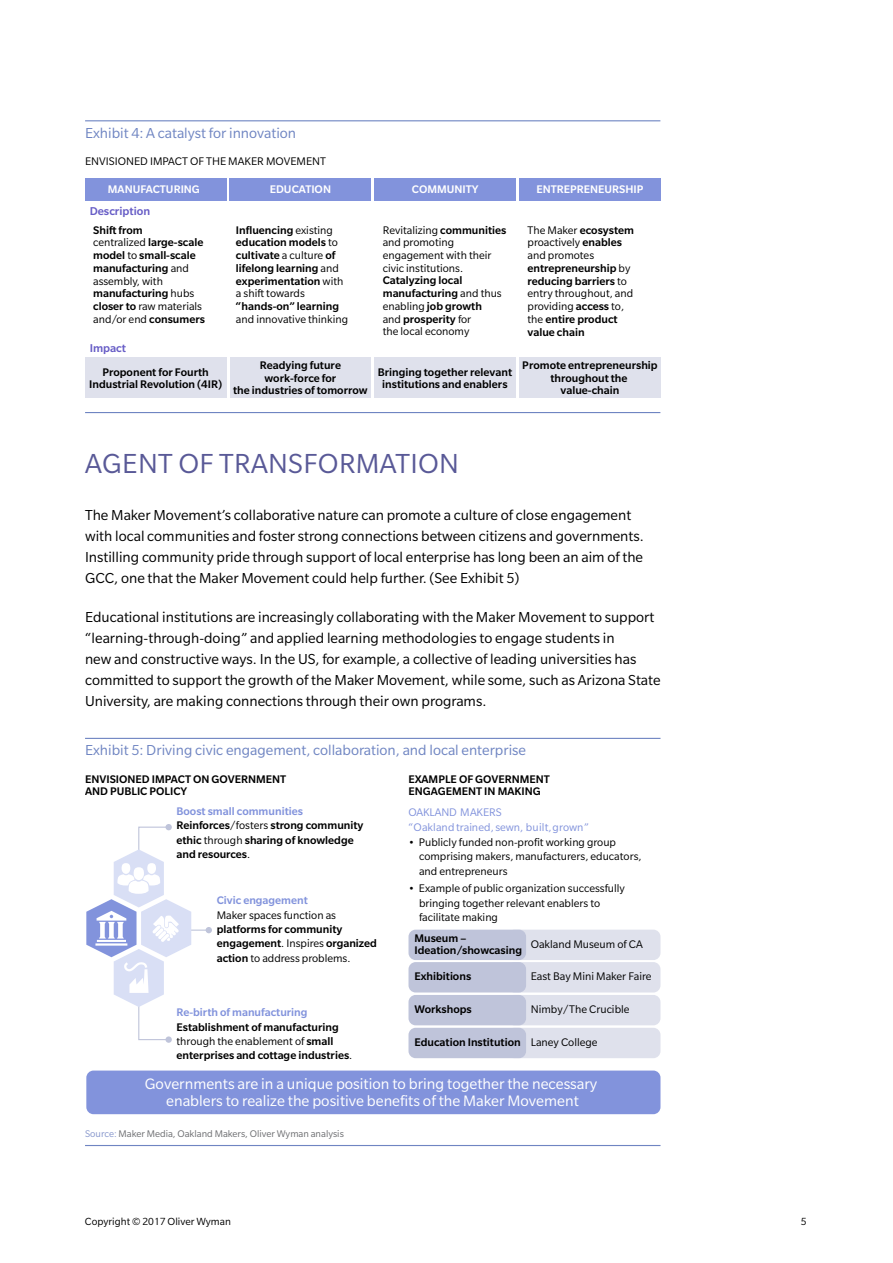
<style>
.page{position:relative;width:893px;height:1263px;background:#fff}
.page>*{position:absolute;margin:0;border:0;box-sizing:border-box;transform-origin:0 0}
.t1{font:30px "Slate Pro";letter-spacing:.01em;color:#595997}
.t2{font:16.5px/16.5px "Slate Pro";color:#fff;text-align:center}
.t3{font:15.75px/21px "Slate Pro";color:#000}
.t4{font:15.75px "Slate Pro";color:#6f85c2}
.t5{font:500 12.3px "Slate Pro";color:#675dc6}
.t6{font:500 12px/12.8px "Slate Pro";color:#000}
.t7{font:12px/14.4px "Slate Pro";color:#000}
.t8{font:500 12px "Slate Pro";color:#fff}
.t9{font:12px/14.4px "Slate Pro";letter-spacing:-.015em;color:#8293dc}
.t10{font:500 12px "Slate Pro";color:#8293dc}
.t11{font:11.25px "Slate Pro";color:#000}
.t12{font:10.5px "Slate Pro";color:#6d6e71}
.s1{font-weight:400}
.s2{font-weight:500}
.s3{color:#8293dc}
.s4{color:#8797cc}
</style>
<div class="page">
<hr style="left:85px;top:738px;width:575px;height:1px;background:#6f85c2">
<hr style="left:85px;top:1145px;width:575px;height:1px;background:#6f85c2">
<div style="left:507px;top:930px;width:153px;height:30px;background:#dfe1ec;border-radius:7px"></div>
<div style="left:507px;top:962px;width:153px;height:30px;background:#dfe1ec;border-radius:7px"></div>
<div style="left:507px;top:995px;width:153px;height:30px;background:#dfe1ec;border-radius:7px"></div>
<div style="left:507px;top:1028px;width:153px;height:30px;background:#dfe1ec;border-radius:7px"></div>
<div style="left:86px;top:1070px;width:574px;height:44px;background:#8293dc;border-radius:7px"></div>
<hr style="left:179px;top:929px;width:30px;height:2px;background:#bfc4da">
<svg style="left:206px;top:927px;width:6px;height:6px"></svg>
<div style="left:165px;top:824px;width:7px;height:6px;background:#bfc4da;border-radius:50%"></div>
<div style="left:165px;top:1036px;width:7px;height:7px;background:#bfc4da;border-radius:50%"></div>
<div style="left:408px;top:930px;width:118px;height:30px;background:#bfc4da;border-radius:7px"></div>
<div style="left:408px;top:962px;width:118px;height:30px;background:#bfc4da;border-radius:7px"></div>
<div style="left:408px;top:995px;width:118px;height:30px;background:#bfc4da;border-radius:7px"></div>
<div style="left:408px;top:1028px;width:118px;height:30px;background:#bfc4da;border-radius:7px"></div>
<svg style="left:86px;top:826px;width:105px;height:215px"></svg>
<hr style="left:85px;top:120px;width:575px;height:1px;background:#6f85c2">
<hr style="left:85px;top:412px;width:575px;height:1px;background:#6f85c2">
<div style="left:85px;top:178px;width:141px;height:22px;background:#8293dc"></div>
<div style="left:230px;top:178px;width:141px;height:22px;background:#8293dc"></div>
<div style="left:375px;top:178px;width:141px;height:22px;background:#8293dc"></div>
<div style="left:519px;top:178px;width:141px;height:22px;background:#8293dc"></div>
<div style="left:85px;top:357px;width:141px;height:41px;background:#dfe1ec"></div>
<div style="left:230px;top:357px;width:140px;height:41px;background:#dfe1ec"></div>
<div style="left:375px;top:357px;width:141px;height:41px;background:#dfe1ec"></div>
<div style="left:519px;top:357px;width:141px;height:41px;background:#dfe1ec"></div>
<h3 class="t4" style="left:85px;top:125px;width:213px">Exhibit 4: A catalyst for innovation</h3>
<p class="t7" style="left:85px;top:154px;width:242px">ENVISIONED IMPACT OF THE MAKER MOVEMENT</p>
<p class="t8" style="left:108px;top:183px;width:94px">MANUFACTURING</p>
<p class="t8" style="left:270px;top:183px;width:63px">EDUCATION</p>
<p class="t8" style="left:412px;top:183px;width:68px">COMMUNITY</p>
<p class="t8" style="left:536px;top:183px;width:109px">ENTREPRENEURSHIP</p>
<p class="t6" style="left:93px;top:223px;width:113px">Shift from<br><span class="s1">centralized</span> large-scale model <span class="s1">to</span> small-scale manufacturing <span class="s1">and assembly, with </span>manufacturing <span class="s1">hubs </span>closer to <span class="s1">raw materials and/or end</span> consumers</p>
<p class="t6" style="left:236px;top:223px;width:109px">Influencing <span class="s1">existing </span>education models <span class="s1">to </span>cultivate <span class="s1">a culture</span> of lifelong learning <span class="s1">and </span>experimentation <span class="s1">with a shift towards</span></p>
<p class="t5" style="left:90px;top:205px;width:62px">Description</p>
<p class="t7" style="left:383px;top:223px;width:125px;line-height:12.8px">Revitalizing <span class="s2">communities </span>and promoting engagement with their civic institutions.</p>
<p class="t6" style="left:383px;top:274px;width:120px">Catalyzing local manufacturing <span class="s1">and thus enabling</span> job growth <span class="s1">and</span> prosperity <span class="s1">for<br>the local economy</span></p>
<p class="t6" style="left:528px;top:223px;width:108px"><span class="s1">The Maker</span> ecosystem <span class="s1">proactively</span> enables <span class="s1">and promotes </span>entrepreneurship <span class="s1">by </span>reducing barriers <span class="s1">to entry throughout, and providing</span> access <span class="s1">to, the</span> entire product value chain</p>
<p class="t6" style="left:236px;top:300px;width:105px">“hands-on” learning</p>
<p class="t7" style="left:236px;top:312px;width:114px">and innovative thinking</p>
<p class="t5" style="left:90px;top:341px;width:38px">Impact</p>
<p class="t6" style="left:89px;top:365px;width:134px;line-height:12.3px;text-align:center">Proponent for Fourth<br>Industrial Revolution (4IR)</p>
<p class="t6" style="left:233px;top:359px;width:136px;line-height:12.3px;text-align:center">Readying future work-force for<br>the industries of tomorrow</p>
<p class="t6" style="left:378px;top:365px;width:136px;line-height:12.3px;text-align:center">Bringing together relevant institutions and enablers</p>
<p class="t6" style="left:522px;top:359px;width:137px;line-height:12.3px;text-align:center">Promote entrepreneurship throughout the value-chain</p>
<h1 class="t1" style="left:85px;top:448px;width:375px">AGENT OF TRANSFORMATION</h1>
<p class="t3" style="left:85px;top:504px;width:560px">The Maker Movement’s collaborative nature can promote a culture of close engagement with local communities and foster strong connections between citizens and governments.<br>Instilling community pride through support of local enterprise has long been an aim of the GCC, one that the Maker Movement could help further. (See Exhibit 5)</p>
<p class="t3" style="left:85px;top:606px;width:577px">Educational institutions are increasingly collaborating with the Maker Movement to support “learning-through-doing” and applied learning methodologies to engage students in<br>new and constructive ways. In the US, for example, a collective of leading universities has committed to support the growth of the Maker Movement, while some, such as Arizona State University, are making connections through their own programs.</p>
<h3 class="t4" style="left:85px;top:742px;width:443px">Exhibit 5: Driving civic engagement, collaboration, and local enterprise</h3>
<p class="t6" style="left:85px;top:773px;width:203px;line-height:12px">ENVISIONED IMPACT ON GOVERNMENT<br>AND PUBLIC POLICY</p>
<p class="t6" style="left:408px;top:773px;width:143px;line-height:12px">EXAMPLE OF GOVERNMENT<br>ENGAGEMENT IN MAKING</p>
<p class="t6" style="left:177px;top:804px;width:188px;line-height:14.4px"><span class="s3">Boost small communities<br></span>Reinforces<span class="s1">/fosters</span> strong community ethic <span class="s1">through</span> sharing of knowledge and resources<span class="s1">.</span></p>
<p class="t10" style="left:217px;top:894px;width:93px">Civic engagement</p>
<p class="t7" style="left:217px;top:907px;width:121px">Maker spaces function as</p>
<p class="t6" style="left:217px;top:922px;width:162px;line-height:14.4px">platforms for community engagement<span class="s1">. Inspires</span> organized action <span class="s1">to address problems.</span></p>
<p class="t9" style="left:408px;top:805px;width:182px">OAKLAND MAKERS “Oaklandtrained,sewn, built,grown”</p>
<p class="t7" style="left:419px;top:835px;width:224px;text-indent:-11px">• Publicly funded non-profit working group comprising makers, manufacturers, educators, and entrepreneurs</p>
<p class="t7" style="left:419px;top:881px;width:207px;text-indent:-11px">• Example of public organization successfully bringing together relevant enablers to facilitate making</p>
<p class="t6" style="left:414px;top:932px;width:109px;line-height:12px">Museum –<br>Ideation/showcasing</p>
<p class="t7" style="left:531px;top:937px;width:113px">Oakland Museum of CA</p>
<p class="t6" style="left:414px;top:969px;width:58px">Exhibitions</p>
<p class="t7" style="left:531px;top:969px;width:122px">East Bay Mini Maker Faire</p>
<p class="t6" style="left:414px;top:1002px;width:59px">Workshops</p>
<p class="t7" style="left:531px;top:1002px;width:100px">Nimby/The Crucible</p>
<p class="t6" style="left:414px;top:1035px;width:185px">Education Institution <span class="s1">Laney College</span></p>
<h2 class="t2" style="left:145px;top:1076px;width:454px">Governments are in a unique position to bring together the necessary enablers to realize the positive benefits of the Maker Movement</h2>
<p class="t12" style="left:85px;top:1129px;width:260px"><span class="s4">Source:</span> Maker Media, Oakland Makers, Oliver Wyman analysis</p>
<p class="t10" style="left:177px;top:1006px;width:133px">Re-birth of manufacturing</p>
<p class="t6" style="left:177px;top:1019px;width:177px;line-height:14.4px">Establishment of manufacturing <span class="s1">through the enablement of</span> small enterprises and cottage industries<span class="s1">.</span></p>
<p class="t11" style="left:85px;top:1215px;width:147px">Copyright © 2017 Oliver Wyman</p>
<p class="t11" style="left:801px;top:1215px;width:7px">5</p>
</div>
